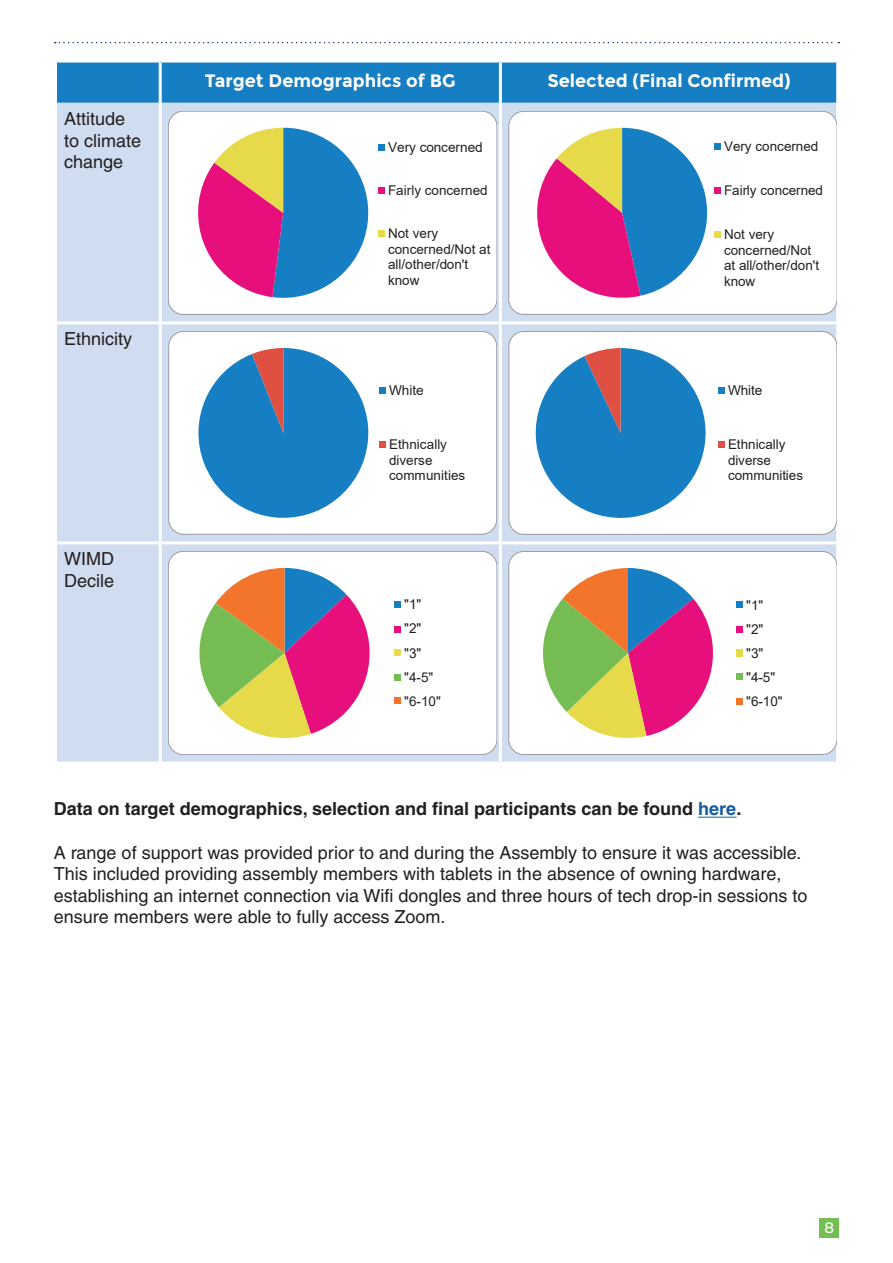
<style>
.page{position:relative;width:893px;height:1263px;background:#fff}
.page>*{position:absolute;margin:0;border:0;box-sizing:border-box;transform-origin:0 0}
.t1{font:18px/21.6px "Helvetica";color:#231f20}
.t2{font:700 18px "Helvetica";color:#231f20}
.t3{font:700 18px "Montserrat";color:#fff}
.t4{font:500 15px "Montserrat";color:#fff}
.t5{font:13.65px/24px "Arial";color:#231f20;text-align:justify}
.t6{font:13.5px/15.6px "Arial";color:#231f20}
.s1{color:#175d9e}
</style>
<div class="page">
<svg style="left:55px;top:42px;width:784px;height:1px"></svg>
<div style="left:820px;top:1218px;width:19px;height:20px;background:#75be53"></div>
<div style="left:57px;top:63px;width:779px;height:40px;background:#167ec2"></div>
<div style="left:57px;top:103px;width:779px;height:658px;background:#d0dcf0"></div>
<hr style="left:159px;top:63px;width:3px;height:40px;background:#fff">
<hr style="left:499px;top:63px;width:3px;height:40px;background:#fff">
<hr style="left:159px;top:103px;width:3px;height:218px;background:#fff">
<hr style="left:499px;top:103px;width:3px;height:218px;background:#fff">
<hr style="left:54px;top:321px;width:106px;height:3px;background:#fff">
<hr style="left:160px;top:321px;width:340px;height:3px;background:#fff">
<hr style="left:159px;top:324px;width:3px;height:217px;background:#fff">
<hr style="left:500px;top:321px;width:339px;height:3px;background:#fff">
<hr style="left:499px;top:324px;width:3px;height:217px;background:#fff">
<hr style="left:54px;top:541px;width:106px;height:3px;background:#fff">
<hr style="left:160px;top:541px;width:340px;height:3px;background:#fff">
<hr style="left:159px;top:544px;width:3px;height:217px;background:#fff">
<hr style="left:500px;top:541px;width:339px;height:3px;background:#fff">
<hr style="left:499px;top:544px;width:3px;height:217px;background:#fff">
<div style="left:169px;top:111px;width:327px;height:203px;background:#fff;border-radius:15px"></div>
<svg style="left:198px;top:128px;width:171px;height:170px"></svg>
<div style="left:378px;top:144px;width:7px;height:7px;background:#167ec2"></div>
<div style="left:378px;top:187px;width:7px;height:7px;background:#e60f7c"></div>
<div style="left:378px;top:230px;width:7px;height:7px;background:#e7da4a"></div>
<div style="left:169px;top:111px;width:327px;height:203px;border:1px solid #9b9ca0;border-radius:15px"></div>
<div style="left:509px;top:111px;width:328px;height:203px;background:#fff;border-radius:15px"></div>
<svg style="left:537px;top:128px;width:171px;height:170px"></svg>
<div style="left:714px;top:143px;width:7px;height:7px;background:#167ec2"></div>
<div style="left:714px;top:187px;width:7px;height:7px;background:#e60f7c"></div>
<div style="left:714px;top:231px;width:7px;height:7px;background:#e7da4a"></div>
<div style="left:509px;top:111px;width:328px;height:203px;border:1px solid #9b9ca0;border-radius:15px"></div>
<div style="left:169px;top:331px;width:328px;height:203px;background:#fff;border-radius:15px"></div>
<svg style="left:198px;top:348px;width:171px;height:170px"></svg>
<div style="left:379px;top:387px;width:7px;height:7px;background:#167ec2"></div>
<div style="left:379px;top:441px;width:7px;height:7px;background:#df4f42"></div>
<div style="left:169px;top:331px;width:328px;height:203px;border:1px solid #9b9ca0;border-radius:15px"></div>
<div style="left:509px;top:331px;width:328px;height:203px;background:#fff;border-radius:15px"></div>
<svg style="left:535px;top:348px;width:171px;height:170px"></svg>
<div style="left:718px;top:387px;width:6px;height:7px;background:#167ec2"></div>
<div style="left:718px;top:441px;width:6px;height:7px;background:#df4f42"></div>
<div style="left:509px;top:331px;width:328px;height:203px;border:1px solid #9b9ca0;border-radius:15px"></div>
<div style="left:169px;top:551px;width:327px;height:203px;background:#fff;border-radius:15px"></div>
<svg style="left:199px;top:568px;width:171px;height:170px"></svg>
<div style="left:394px;top:601px;width:7px;height:7px;background:#167ec2"></div>
<div style="left:394px;top:626px;width:7px;height:7px;background:#e60f7c"></div>
<div style="left:394px;top:649px;width:7px;height:7px;background:#e7da4a"></div>
<div style="left:394px;top:674px;width:7px;height:7px;background:#75bd53"></div>
<div style="left:394px;top:697px;width:7px;height:7px;background:#f3752b"></div>
<div style="left:169px;top:551px;width:327px;height:203px;border:1px solid #9b9ca0;border-radius:15px"></div>
<div style="left:509px;top:551px;width:328px;height:203px;background:#fff;border-radius:15px"></div>
<svg style="left:543px;top:568px;width:170px;height:170px"></svg>
<div style="left:736px;top:601px;width:7px;height:7px;background:#167ec2"></div>
<div style="left:736px;top:625px;width:7px;height:7px;background:#e60f7c"></div>
<div style="left:736px;top:649px;width:7px;height:8px;background:#e7da4a"></div>
<div style="left:736px;top:673px;width:7px;height:7px;background:#75bd53"></div>
<div style="left:736px;top:698px;width:7px;height:7px;background:#f3752b"></div>
<div style="left:509px;top:551px;width:328px;height:203px;border:1px solid #9b9ca0;border-radius:15px"></div>
<hr style="left:698px;top:817px;width:39px;height:1px;background:#175d9e">
<p class="t1" style="left:64px;top:108px;width:79px">Attitude to climate change</p>
<p class="t1" style="left:64px;top:328px;width:70px">Ethnicity</p>
<p class="t1" style="left:64px;top:548px;width:52px">WIMD<br>Decile</p>
<p class="t3" style="left:205px;top:70px;width:252px">Target Demographics of BG</p>
<p class="t3" style="left:547px;top:70px;width:245px">Selected (Final Confirmed)</p>
<p class="t5" style="left:388px;top:135px;width:96px">Very concerned</p>
<p class="t6" style="left:388px;top:182px;width:101px">Fairly concerned</p>
<p class="t6" style="left:388px;top:225px;width:104px">Not very concerned/Not at all/other/don't know</p>
<p class="t5" style="left:389px;top:378px;width:36px">White</p>
<p class="t6" style="left:389px;top:436px;width:78px">Ethnically diverse communities</p>
<p class="t5" style="left:404px;top:592px;width:19px">"1" "2" "3"</p>
<p class="t6" style="left:404px;top:665px;width:38px;line-height:24px">"4-5" "6-10"</p>
<p class="t6" style="left:724px;top:138px;width:96px">Very concerned</p>
<p class="t6" style="left:724px;top:182px;width:101px">Fairly concerned</p>
<p class="t6" style="left:724px;top:226px;width:97px">Not very concerned/Not at all/other/don't know</p>
<p class="t5" style="left:728px;top:378px;width:36px">White</p>
<p class="t6" style="left:728px;top:436px;width:77px">Ethnically diverse communities</p>
<p class="t6" style="left:746px;top:597px;width:18px">"1"</p>
<p class="t5" style="left:746px;top:617px;width:30px;text-align:left">"2" "3" "4-5"</p>
<p class="t6" style="left:746px;top:693px;width:38px">"6-10"</p>
<p class="t2" style="left:54px;top:798px;width:689px">Data on target demographics, selection and final participants can be found <span class="s1">here</span>.</p>
<p class="t1" style="left:54px;top:841px;width:755px">A range of support was provided prior to and during the Assembly to ensure it was accessible.<br>This included providing assembly members with tablets in the absence of owning hardware, establishing an internet connection via Wifi dongles and three hours of tech drop-in sessions to ensure members were able to fully access Zoom.</p>
<p class="t4" style="left:825px;top:1217px;width:11px">8</p>
</div>
